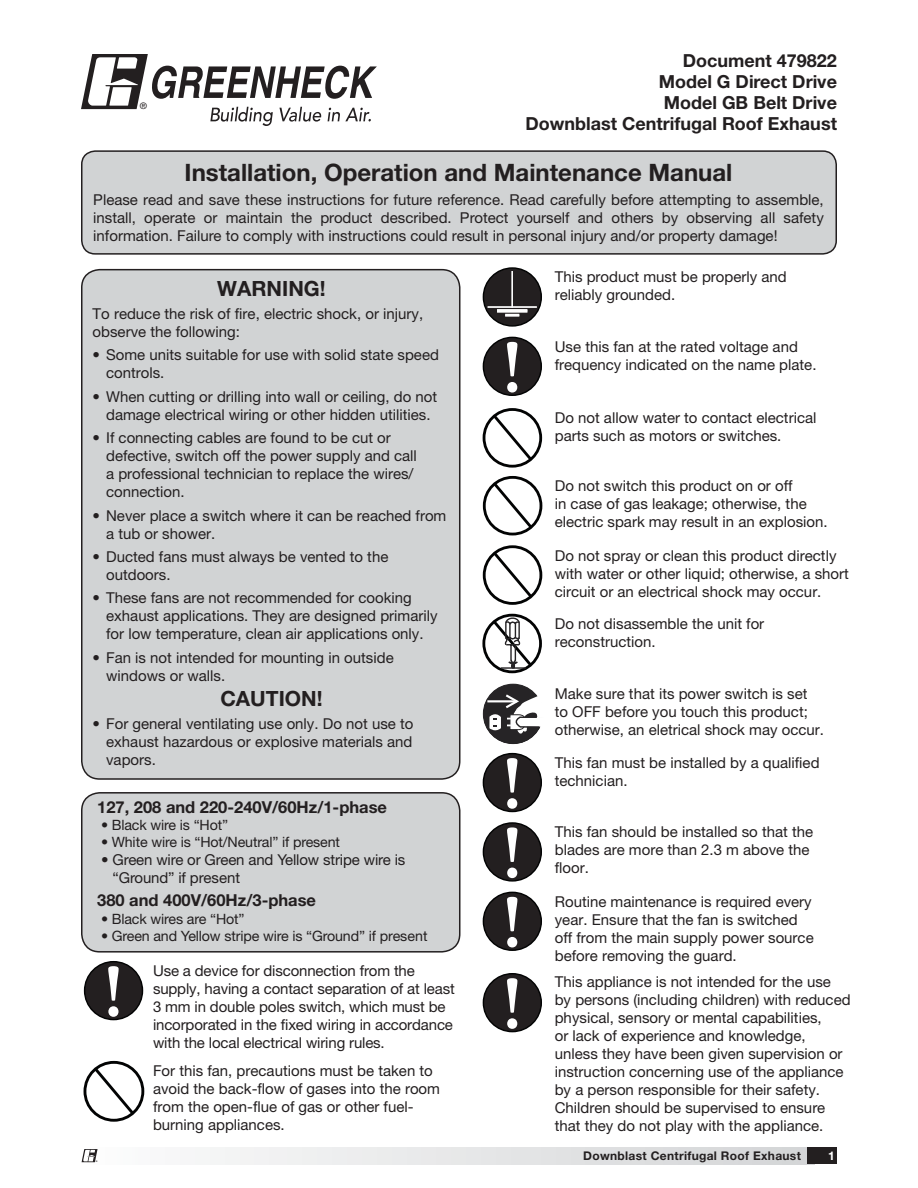
<style>
.page{position:relative;width:918px;height:1188px;background:#fff}
.page>*{position:absolute;margin:0;border:0;box-sizing:border-box;transform-origin:0 0}
.t1{font:700 24px "Helvetica Neue LT Std";color:#231f20}
.t2{font:700 21px "Helvetica Neue LT Std";color:#231f20}
.t3{font:700 18px/21px "Helvetica Neue LT Std";color:#231f20;text-align:right}
.t4{font:700 16.5px "Helvetica Neue LT Std";color:#231f20}
.t5{font:15px/18px "Helvetica Neue LT Std";color:#231f20}
.t6{font:14.25px "Helvetica Neue LT Std";letter-spacing:-.01em;color:#231f20}
.t7{font:700 12px "Helvetica Neue LT Std";letter-spacing:.025em;color:#231f20}
.t8{font:700 12px "Helvetica Neue LT Std";color:#fff}
.t9{font:9px "Helvetica";color:#231f20}
.t10{font:700 2.1px "Helvetica Neue LT Std";color:#231f20}
.s1{font-weight:500}
</style>
<div class="page">
<div style="left:82px;top:151px;width:754px;height:103px;background:#d1d3d4;border-radius:14px"></div>
<div style="left:81px;top:150px;width:756px;height:105px;border:2px solid #231f20;border-radius:14px"></div>
<div style="left:81px;top:1148px;width:733px;height:16px;background:linear-gradient(to right,#f9f9f9,#d5d6d8)"></div>
<div style="left:807px;top:1148px;width:30px;height:16px;background:#231f20"></div>
<svg style="left:81px;top:54px;width:296px;height:72px"></svg>
<svg style="left:82px;top:1149px;width:16px;height:13px"></svg>
<div style="left:82px;top:793px;width:378px;height:159px;background:#d1d3d4;border-radius:18px"></div>
<div style="left:81px;top:792px;width:379px;height:161px;border:2px solid #231f20;border-radius:18px"></div>
<div style="left:82px;top:270px;width:378px;height:509px;background:#d1d3d4;border-radius:18px"></div>
<div style="left:81px;top:269px;width:379px;height:511px;border:2px solid #231f20;border-radius:18px"></div>
<div style="left:483px;top:684px;width:60px;height:60px;background:#262426;border-radius:50%"></div>
<div style="left:483px;top:684px;width:60px;height:60px;border:1px solid #262426;border-radius:50%"></div>
<hr style="left:487px;top:700px;width:28px;height:2px;background:#fff">
<svg style="left:489px;top:692px;width:54px;height:44px"></svg>
<svg style="left:484px;top:409px;width:57px;height:57px"></svg>
<div style="left:483px;top:408px;width:59px;height:60px;border:3px solid #020303;border-radius:50%"></div>
<svg style="left:490px;top:412px;width:45px;height:51px"></svg>
<svg style="left:484px;top:477px;width:57px;height:57px"></svg>
<div style="left:483px;top:476px;width:59px;height:59px;border:3px solid #020303;border-radius:50%"></div>
<svg style="left:491px;top:480px;width:44px;height:51px"></svg>
<svg style="left:484px;top:547px;width:57px;height:56px"></svg>
<div style="left:483px;top:545px;width:59px;height:60px;border:3px solid #020303;border-radius:50%"></div>
<svg style="left:491px;top:549px;width:44px;height:52px"></svg>
<svg style="left:85px;top:1062px;width:58px;height:58px"></svg>
<div style="left:84px;top:1061px;width:60px;height:61px;border:3px solid #020303;border-radius:50%"></div>
<svg style="left:91px;top:1065px;width:46px;height:52px"></svg>
<svg style="left:484px;top:615px;width:57px;height:57px"></svg>
<div style="left:482px;top:614px;width:60px;height:59px;border:3px solid #020303;border-radius:50%"></div>
<svg style="left:490px;top:616px;width:45px;height:53px"></svg>
<div style="left:483px;top:268px;width:58px;height:58px;background:#231f20;border-radius:50%"></div>
<div style="left:483px;top:267px;width:59px;height:60px;border:1px solid #020303;border-radius:50%"></div>
<hr style="left:488px;top:306px;width:49px;height:2px;background:#fff">
<svg style="left:497px;top:309px;width:30px;height:4px"></svg>
<hr style="left:505px;top:314px;width:14px;height:3px;background:#fff">
<hr style="left:512px;top:271px;width:1px;height:37px;background:#fff">
<div style="left:483px;top:337px;width:58px;height:58px;background:#231f20;border-radius:50%"></div>
<div style="left:483px;top:337px;width:59px;height:59px;border:1px solid #020303;border-radius:50%"></div>
<svg style="left:507px;top:342px;width:10px;height:51px"></svg>
<div style="left:483px;top:754px;width:58px;height:58px;background:#231f20;border-radius:50%"></div>
<div style="left:483px;top:753px;width:59px;height:59px;border:1px solid #020303;border-radius:50%"></div>
<svg style="left:507px;top:758px;width:10px;height:51px"></svg>
<div style="left:85px;top:962px;width:58px;height:58px;background:#231f20;border-radius:50%"></div>
<div style="left:84px;top:961px;width:59px;height:59px;border:1px solid #020303;border-radius:50%"></div>
<svg style="left:108px;top:966px;width:11px;height:51px"></svg>
<div style="left:483px;top:892px;width:58px;height:58px;background:#231f20;border-radius:50%"></div>
<div style="left:483px;top:892px;width:59px;height:59px;border:1px solid #020303;border-radius:50%"></div>
<svg style="left:507px;top:897px;width:10px;height:50px"></svg>
<div style="left:483px;top:823px;width:58px;height:58px;background:#231f20;border-radius:50%"></div>
<div style="left:483px;top:822px;width:59px;height:60px;border:1px solid #020303;border-radius:50%"></div>
<svg style="left:507px;top:827px;width:10px;height:51px"></svg>
<div style="left:483px;top:974px;width:58px;height:58px;background:#231f20;border-radius:50%"></div>
<div style="left:483px;top:973px;width:59px;height:59px;border:1px solid #020303;border-radius:50%"></div>
<svg style="left:507px;top:978px;width:10px;height:51px"></svg>
<p class="t9" style="left:140px;top:103px;width:8px">®</p>
<p class="t3" style="left:525px;top:52px;width:313px">Document 479822<br>Model G Direct Drive<br>Model GB Belt Drive<br>Downblast Centrifugal Roof Exhaust</p>
<h1 class="t1" style="left:185px;top:164px;width:549px">Installation, Operation and Maintenance Manual</h1>
<p class="t5" style="left:93px;top:192px;width:732px;text-align:justify">Please read and save these instructions for future reference. Read carefully before attempting to assemble, install, operate or maintain the product described. Protect yourself and others by observing all safety information. Failure to comply with instructions could result in personal injury and/or property damage!</p>
<h2 class="t2" style="left:217px;top:281px;width:110px">WARNING!</h2>
<p class="t5" style="left:93px;top:306px;width:332px">To reduce the risk of fire, electric shock, or injury, observe the following:</p>
<p class="t5" style="left:106px;top:347px;width:334px;text-indent:-14px"><span class="s1">•</span> Some units suitable for use with solid state speed controls.</p>
<p class="t5" style="left:93px;top:389px;width:346px;text-align:center">• When cutting or drilling into wall or ceiling, do not damage electrical wiring or other hidden utilities.</p>
<p class="t5" style="left:106px;top:430px;width:312px;text-indent:-14px">• If connecting cables are found to be cut or defective, switch off the power supply and call a professional technician to replace the wires/ connection.</p>
<p class="t5" style="left:106px;top:507px;width:342px;text-indent:-14px">• Never place a switch where it can be reached from a tub or shower.</p>
<p class="t5" style="left:106px;top:549px;width:284px;text-indent:-14px">• Ducted fans must always be vented to the outdoors.</p>
<p class="t5" style="left:106px;top:590px;width:333px;text-indent:-14px">• These fans are not recommended for cooking exhaust applications. They are designed primarily for low temperature, clean air applications only.</p>
<p class="t5" style="left:106px;top:650px;width:289px;text-indent:-14px">• Fan is not intended for mounting in outside windows or walls.</p>
<h2 class="t2" style="left:220px;top:690px;width:104px">CAUTION!</h2>
<p class="t5" style="left:106px;top:716px;width:309px;text-align:justify;text-indent:-14px">• For general ventilating use only. Do not use to exhaust hazardous or explosive materials and vapors.</p>
<p class="t4" style="left:97px;top:801px;width:291px">127, 208 and 220-240V/60Hz/1-phase</p>
<p class="t6" style="left:101px;top:820px;width:129px">• Black wire is “Hot”</p>
<p class="t6" style="left:101px;top:837px;width:241px">• White wire is “Hot/Neutral” if present</p>
<p class="t5" style="left:113px;top:852px;width:294px;text-indent:-11px">• Green wire or Green and Yellow stripe wire is “Ground” if present</p>
<p class="t4" style="left:97px;top:895px;width:220px">380 and 400V/60Hz/3-phase</p>
<p class="t6" style="left:101px;top:913px;width:145px">• Black wires are “Hot”</p>
<p class="t6" style="left:101px;top:930px;width:328px">• Green and Yellow stripe wire is “Ground” if present</p>
<p class="t10" style="left:96px;top:1161px;width:3px">®</p>
<p class="t5" style="left:153px;top:963px;width:303px">Use a device for disconnection from the supply, having a contact separation of at least 3 mm in double poles switch, which must be incorporated in the fixed wiring in accordance with the local electrical wiring rules.</p>
<p class="t5" style="left:153px;top:1063px;width:288px">For this fan, precautions must be taken to avoid the back-flow of gases into the room from the open-flue of gas or other fuel&shy;burning appliances.</p>
<p class="t5" style="left:555px;top:269px;width:234px">This product must be properly and reliably grounded.</p>
<p class="t5" style="left:555px;top:339px;width:263px">Use this fan at the rated voltage and frequency indicated on the name plate.</p>
<p class="t5" style="left:555px;top:410px;width:263px">Do not allow water to contact electrical parts such as motors or switches.</p>
<p class="t5" style="left:555px;top:478px;width:274px">Do not switch this product on or off<br>in case of gas leakage; otherwise, the electric spark may result in an explosion.</p>
<p class="t5" style="left:555px;top:548px;width:296px">Do not spray or clean this product directly with water or other liquid; otherwise, a short circuit or an electrical shock may occur.</p>
<p class="t5" style="left:555px;top:616px;width:211px">Do not disassemble the unit for reconstruction.</p>
<p class="t5" style="left:555px;top:686px;width:271px">Make sure that its power switch is set to OFF before you touch this product; otherwise, an eletrical shock may occur.</p>
<p class="t5" style="left:555px;top:755px;width:266px">This fan must be installed by a qualified technician.</p>
<p class="t5" style="left:555px;top:824px;width:260px">This fan should be installed so that the blades are more than 2.3 m above the floor.</p>
<p class="t5" style="left:555px;top:894px;width:260px">Routine maintenance is required every year. Ensure that the fan is switched off from the main supply power source before removing the guard.</p>
<p class="t5" style="left:555px;top:974px;width:297px">This appliance is not intended for the use by persons (including children) with reduced physical, sensory or mental capabilities,<br>or lack of experience and knowledge, unless they have been given supervision or instruction concerning use of the appliance by a person responsible for their safety.<br>Children should be supervised to ensure that they do not play with the appliance.</p>
<p class="t7" style="left:583px;top:1152px;width:219px">Downblast Centrifugal Roof Exhaust</p>
<p class="t8" style="left:828px;top:1152px;width:8px">1</p>
</div>
